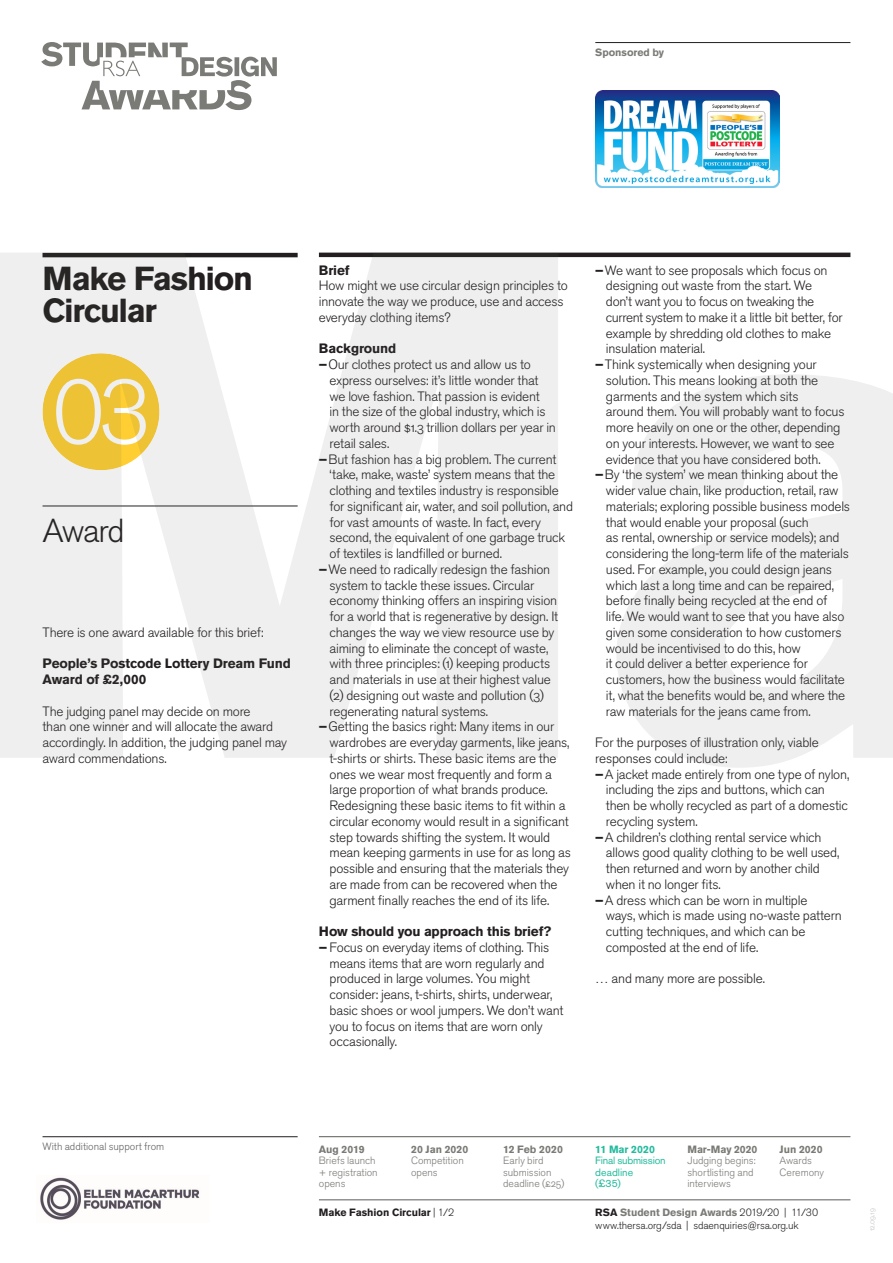
<style>
.page{position:relative;width:893px;height:1263px;background:#fff}
.page>*{position:absolute;margin:0;border:0;box-sizing:border-box;transform-origin:0 0}
.Title_-_Bold_3pt_rul{font:700 33px/31.5px "Akzidenz Grotesk Std";letter-spacing:-.045em;color:#231f20}
.Title_-_Light__5pt_r{font:300 33px "Akzidenz Grotesk Std";letter-spacing:-.045em;color:#231f20}
.Body_-_Light_Indent{font:300 13.5px/15.8px "Akzidenz Grotesk Std";letter-spacing:-.015em;color:#231f20}
.Body_-_Light{font:300 13.5px/15.8px "Akzidenz Grotesk Std";letter-spacing:-.015em;color:#231f20}
.Body_-_Light_Indent-2{font:700 13.5px "Akzidenz Grotesk Std";letter-spacing:-.01em;color:#231f20}
.Body_-_Light-2{font:700 13.5px "Akzidenz Grotesk Std";letter-spacing:-.01em;color:#231f20}
.t1{font:300 10.5px/11.2px "Akzidenz Grotesk Std";letter-spacing:-.005em;color:#7a7a76}
.t2{font:300 10.5px/13.5px "Akzidenz Grotesk Std";letter-spacing:-.01em;color:#231f20}
.Footnote_-_Light__25{font:700 10.5px "Akzidenz Grotesk Std";letter-spacing:-.005em;color:#7a7a76}
.t3{font:10.5px/11.2px "Akzidenz Grotesk Std";letter-spacing:-.015em;color:#24bb9d}
.Footnote_-_Light__25-2{font:300 10.5px "Akzidenz Grotesk Std";color:#636366}
.Body_-_Light-3{font:700 10.5px "Akzidenz Grotesk Std";letter-spacing:-.01em;color:#231f20}
.t4{font:700 10.5px "Akzidenz Grotesk Std";letter-spacing:.005em;color:#24bb9d}
.t5{font:300 7.5px "Akzidenz Grotesk Std";color:#c9c6c4}
.s1{font-weight:700}
.s2{font-weight:300}
.s3{font-weight:700;color:#7a7a76}
</style>
<div class="page">
<svg style="left:41px;top:42px;width:236px;height:68px"></svg>
<hr style="left:319px;top:1199px;width:531px;height:1px;background:#5b5d58">
<hr style="left:319px;top:1136px;width:531px;height:1px;background:#5b5d58">
<hr style="left:595px;top:42px;width:255px;height:1px;background:#231f20">
<img style="left:595px;top:91px;width:185px;height:96px">
<hr style="left:43px;top:1136px;width:255px;height:1px;background:#231f20">
<img style="left:40px;top:1177px;width:160px;height:43px">
<svg style="left:0;top:253px;width:893px;height:515px;fill:#eeefee"></svg>
<p class="Footnote_-_Light__25" style="left:595px;top:46px;width:70px">Sponsored by</p>
<p class="Title_-_Bold_3pt_rul" style="left:43px;top:263px;width:212px">Make Fashion<br>Circular</p>
<p class="Title_-_Light__5pt_r" style="left:43px;top:512px;width:84px">Award</p>
<p class="Body_-_Light" style="left:43px;top:624px;width:223px">There is one award available for this brief:</p>
<p class="Body_-_Light-2" style="left:43px;top:656px;width:250px">People’s Postcode Lottery Dream Fund</p>
<p class="Body_-_Light-2" style="left:43px;top:671px;width:105px">Award of £2,000</p>
<p class="Body_-_Light" style="left:43px;top:703px;width:246px">The judging panel may decide on more<br>than one winner and will allocate the award accordingly. In addition, the judging panel may award commendations.</p>
<p class="Body_-_Light_Indent-2" style="left:319px;top:262px;width:32px">Brief</p>
<p class="Body_-_Light" style="left:319px;top:278px;width:250px">How might we use circular design principles to innovate the way we produce, use and access everyday clothing items?</p>
<p class="Body_-_Light_Indent-2" style="left:319px;top:341px;width:79px">Background</p>
<p class="Body_-_Light_Indent" style="left:330px;top:357px;width:228px;text-indent:-11px"><span class="s1">–</span>Our clothes protect us and allow us to express ourselves: it’s little wonder that we love fashion. That passion is evident<br>in the size of the global industry, which is worth around $1.3 trillion dollars per year in retail sales.</p>
<p class="Body_-_Light_Indent" style="left:330px;top:451px;width:245px;text-indent:-11px"><span class="s1">–</span>But fashion has a big problem. The current ‘take, make, waste’ system means that the clothing and textiles industry is responsible for significant air, water, and soil pollution, and for vast amounts of waste. In fact, every second, the equivalent of one garbage truck of textiles is landfilled or burned.</p>
<p class="Body_-_Light_Indent" style="left:330px;top:561px;width:230px;text-indent:-11px"><span class="s1">–</span>We need to radically redesign the fashion system to tackle these issues. Circular economy thinking offers an inspiring vision for a world that is regenerative by design. It changes the way we view resource use by aiming to eliminate the concept of waste, with three principles: (1) keeping products and materials in use at their highest value (2) designing out waste and pollution (3) regenerating natural systems.</p>
<p class="Body_-_Light_Indent" style="left:330px;top:719px;width:243px;text-indent:-11px"><span class="s1">–</span>Getting the basics right: Many items in our wardrobes are everyday garments, like jeans, t-shirts or shirts. These basic items are the ones we wear most frequently and form a large proportion of what brands produce.<br>Redesigning these basic items to fit within a circular economy would result in a significant step towards shifting the system. It would mean keeping garments in use for as long as possible and ensuring that the materials they are made from can be recovered when the garment finally reaches the end of its life.</p>
<p class="Body_-_Light_Indent-2" style="left:319px;top:923px;width:234px">How should you approach this brief?</p>
<p class="Body_-_Light_Indent" style="left:330px;top:939px;width:235px;text-indent:-11px"><span class="s1">–</span> Focus on everyday items of clothing. This means items that are worn regularly and produced in large volumes. You might consider: jeans, t-shirts, shirts, underwear, basic shoes or wool jumpers. We don’t want you to focus on items that are worn only occasionally.</p>
<p class="Body_-_Light_Indent" style="left:606px;top:262px;width:238px;text-indent:-11px"><span class="s1">–</span>We want to see proposals which focus on designing out waste from the start. We<br>don’t want you to focus on tweaking the current system to make it a little bit better, for example by shredding old clothes to make insulation material.</p>
<p class="Body_-_Light_Indent" style="left:606px;top:357px;width:240px;text-indent:-11px"><span class="s1">–</span>Think systemically when designing your solution. This means looking at both the garments and the system which sits<br>around them. You will probably want to focus more heavily on one or the other, depending on your interests. However, we want to see evidence that you have considered both.</p>
<p class="Body_-_Light_Indent" style="left:606px;top:467px;width:246px;text-indent:-11px"><span class="s1">–</span>By ‘the system’ we mean thinking about the wider value chain, like production, retail, raw materials; exploring possible business models that would enable your proposal (such<br>as rental, ownership or service models); and considering the long-term life of the materials used. For example, you could design jeans which last a long time and can be repaired, before finally being recycled at the end of<br>life. We would want to see that you have also given some consideration to how customers would be incentivised to do this, how<br>it could deliver a better experience for customers, how the business would facilitate it, what the benefits would be, and where the raw materials for the jeans came from.</p>
<p class="Body_-_Light" style="left:595px;top:735px;width:225px">For the purposes of illustration only, viable responses could include:</p>
<p class="Body_-_Light_Indent" style="left:606px;top:766px;width:245px;text-indent:-11px"><span class="s1">–</span>A jacket made entirely from one type of nylon, including the zips and buttons, which can then be wholly recycled as part of a domestic recycling system.</p>
<p class="Body_-_Light_Indent" style="left:606px;top:829px;width:235px;text-indent:-11px"><span class="s1">–</span>A children’s clothing rental service which allows good quality clothing to be well used, then returned and worn by another child when it no longer fits.</p>
<p class="Body_-_Light_Indent" style="left:606px;top:892px;width:237px;text-indent:-11px"><span class="s1">–</span>A dress which can be worn in multiple<br>ways, which is made using no-waste pattern cutting techniques, and which can be composted at the end of life.</p>
<p class="Body_-_Light_Indent" style="left:595px;top:971px;width:171px">… and many more are possible.</p>
<p class="Footnote_-_Light__25-2" style="left:43px;top:1140px;width:123px">With additional support from</p>
<p class="Footnote_-_Light__25" style="left:319px;top:1143px;width:47px">Aug 2019</p>
<p class="t1" style="left:319px;top:1155px;width:60px">Briefs launch + registration opens</p>
<p class="Footnote_-_Light__25" style="left:411px;top:1143px;width:59px">20 Jan 2020</p>
<p class="t1" style="left:411px;top:1155px;width:54px">Competition opens</p>
<p class="Footnote_-_Light__25" style="left:503px;top:1143px;width:61px">12 Feb 2020</p>
<p class="t1" style="left:503px;top:1155px;width:63px">Early bird submission deadline (£25)</p>
<p class="t4" style="left:595px;top:1143px;width:61px">11 Mar 2020</p>
<p class="t3" style="left:595px;top:1155px;width:72px">Final submission deadline<br>(£35)</p>
<p class="Footnote_-_Light__25" style="left:687px;top:1143px;width:72px">Mar-May 2020</p>
<p class="t1" style="left:687px;top:1155px;width:70px">Judging begins: shortlisting and interviews</p>
<p class="Footnote_-_Light__25" style="left:780px;top:1143px;width:45px">Jun 2020</p>
<p class="t1" style="left:780px;top:1155px;width:46px">Awards<br>Ceremony</p>
<p class="Body_-_Light-3" style="left:319px;top:1206px;width:137px">Make Fashion Circular <span class="s2">| 1/2</span></p>
<p class="t2" style="left:595px;top:1205px;width:224px"><span class="s1">RSA</span> <span class="s3">Student Design Awards</span> 2019/20 | 11/30 www.thersa.org/sda | sdaenquiries@rsa.org.uk</p>
<p class="t5" style="left:868px;top:1231px;width:24px;rotate:-90deg">12.09.19</p>
</div>
